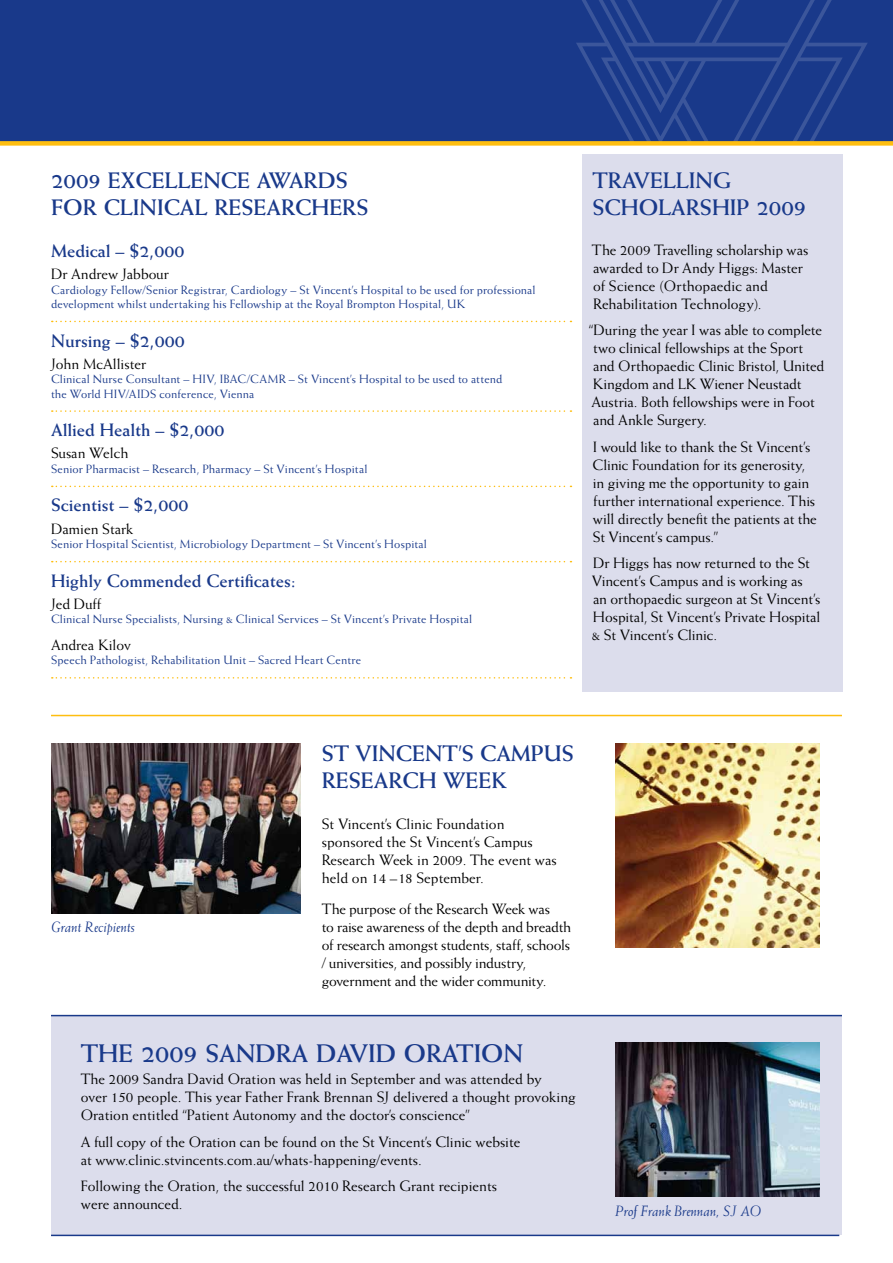
<style>
.page{position:relative;width:893px;height:1263px;background:#fff}
.page>*{position:absolute;margin:0;border:0;box-sizing:border-box;transform-origin:0 0}
.t1{font:700 25.5px "Weiss";color:#19398a}
.t2{font:700 22.5px/27px "Weiss";color:#19398a}
.t3{font:700 18px "Weiss";color:#19398a}
.t4{font:15px/18px "Weiss";letter-spacing:-.005em;color:#000}
.t5{font:italic 15px "Weiss";color:#19398a}
.t6{font:12px/14.4px "Weiss";letter-spacing:.015em;color:#19398a}
</style>
<div class="page">
<div style="left:0;top:0;width:893px;height:144px;background:#19398a"></div>
<svg style="left:52px;top:321px;width:519px;height:1px"></svg>
<svg style="left:52px;top:410px;width:519px;height:2px"></svg>
<svg style="left:52px;top:486px;width:519px;height:1px"></svg>
<svg style="left:52px;top:561px;width:519px;height:1px"></svg>
<svg style="left:52px;top:677px;width:519px;height:2px"></svg>
<div style="left:582px;top:155px;width:261px;height:537px;background:#dcddec"></div>
<div style="left:51px;top:1016px;width:791px;height:218px;background:#dcddec"></div>
<hr style="left:51px;top:1015px;width:791px;height:1px;background:#19398a">
<hr style="left:51px;top:1234px;width:788px;height:2px;background:#19398a">
<img style="left:616px;top:744px;width:203px;height:203px">
<img style="left:51px;top:744px;width:249px;height:170px">
<img style="left:616px;top:1042px;width:203px;height:154px">
<hr style="left:51px;top:715px;width:791px;height:1px;background:#febe10">
<svg style="left:576px;top:0;width:291px;height:141px"></svg>
<div style="left:0;top:141px;width:893px;height:5px;background:#febe10"></div>
<h2 class="t2" style="left:51px;top:166px;width:282px">2009 EXCELLENCE AWARDS<br>FOR CLINICAL RESE</h2>
<h2 class="t2" style="left:266px;top:193px;width:45px">ARCHE</h2>
<h2 class="t2" style="left:342px;top:193px;width:24px">RS</h2>
<p class="t3" style="left:51px;top:240px;width:135px">MEDICAL – $2,000</p>
<p class="t4" style="left:51px;top:265px;width:119px">Dr Andrew Jabbour</p>
<p class="t6" style="left:51px;top:282px;width:486px">Cardiology Fellow/Senior Registrar, Cardiology – St Vincent’s Hospital to be used for professional development whilst undertaking his Fellowship at the Royal Brompton Hospital, UK</p>
<p class="t3" style="left:51px;top:330px;width:135px">NURSING – $2,000</p>
<p class="t4" style="left:51px;top:354px;width:97px">John McAllister</p>
<p class="t6" style="left:51px;top:372px;width:453px">Clinical Nurse Consultant – HIV, IBAC/CAMR – St Vincent’s Hospital to be used to attend the World HIV/AIDS conference, Vienna</p>
<p class="t3" style="left:51px;top:419px;width:175px">ALLIED HEALTH – $2,000</p>
<p class="t4" style="left:51px;top:444px;width:79px">Susan Welch</p>
<p class="t6" style="left:51px;top:461px;width:318px">Senior Pharmacist – Research, Pharmacy – St Vincent’s Hospital</p>
<p class="t3" style="left:51px;top:495px;width:139px">SCIENTIST – $2,000</p>
<p class="t4" style="left:51px;top:519px;width:84px">Damien Stark</p>
<p class="t6" style="left:51px;top:537px;width:377px">Senior Hospital Scientist, Microbiology Department – St Vincent’s Hospital</p>
<p class="t3" style="left:51px;top:570px;width:246px">HIGHLY COMMENDED CERTIFICATES:</p>
<p class="t4" style="left:51px;top:595px;width:52px">Jed Duff</p>
<p class="t6" style="left:51px;top:612px;width:423px">Clinical Nurse Specialists, Nursing &amp; Clinical Services – St Vincent’s Private Hospital</p>
<p class="t4" style="left:51px;top:636px;width:82px">Andrea Kilov</p>
<p class="t6" style="left:51px;top:653px;width:312px">Speech Pathologist, Rehabilitation Unit – Sacred Heart Centre</p>
<h2 class="t2" style="left:592px;top:166px;width:140px">TRAVELLING<br>SCHOLARSHIP</h2>
<h2 class="t2" style="left:756px;top:193px;width:52px">2009</h2>
<p class="t4" style="left:592px;top:240px;width:218px">The 2009 Travelling scholarship was awarded to Dr Andy Higgs: Master of Science (Orthopaedic and<br>Rehabilitation Technology).</p>
<p class="t4" style="left:589px;top:321px;width:237px">“During the year I was able to complete two clinical fellowships at the Sport and Orthopaedic Clinic Bristol, United Kingdom and LK Wiener Neustadt Austria. Both fellowships were in Foot and Ankle Surgery.</p>
<p class="t4" style="left:592px;top:437px;width:226px">I would like to thank the St Vincent’s Clinic Foundation for its generosity, in giving me the opportunity to gain further international experience. This will directly benefit the patients at the St Vincent’s campus.”</p>
<p class="t4" style="left:592px;top:554px;width:230px">Dr Higgs has now returned to the St Vincent’s Campus and is working as an orthopaedic surgeon at St Vincent’s Hospital, St Vincent’s Private Hospital &amp; St Vincent’s Clinic.</p>
<p class="t5" style="left:51px;top:918px;width:86px">Grant Recipients</p>
<h2 class="t2" style="left:322px;top:740px;width:224px">ST VINCENT’S CAMPUS<br>RESE</h2>
<h2 class="t2" style="left:374px;top:767px;width:87px">ARCH WEEK</h2>
<p class="t4" style="left:322px;top:814px;width:237px">St Vincent’s Clinic Foundation sponsored the St Vincent’s Campus<br>Research Week in 2009. The event was held on 14 –18 September.</p>
<p class="t4" style="left:322px;top:899px;width:251px">The purpose of the Research Week was<br>to raise awareness of the depth and breadth of research amongst students, staff, schools / universities, and possibly industry, government and the wider community.</p>
<h1 class="t1" style="left:81px;top:1038px;width:285px">THE 2009 SANDRA DAVID</h1>
<h1 class="t1" style="left:404px;top:1038px;width:121px">ORATION</h1>
<p class="t4" style="left:81px;top:1070px;width:496px">The 2009 Sandra David Oration was held in September and was attended by<br>over 150 people. This year Father Frank Brennan SJ delivered a thought provoking<br>Oration entitled “Patient Autonomy and the doctor’s conscience”</p>
<p class="t4" style="left:81px;top:1132px;width:441px">A full copy of the Oration can be found on the St Vincent’s Clinic website at www.clinic.stvincents.com.au/whats-happening/events.</p>
<p class="t4" style="left:81px;top:1177px;width:418px">Following the Oration, the successful 2010 Research Grant recipients were announced.</p>
<p class="t5" style="left:616px;top:1202px;width:147px">Prof Frank Brennan, SJ AO</p>
</div>
